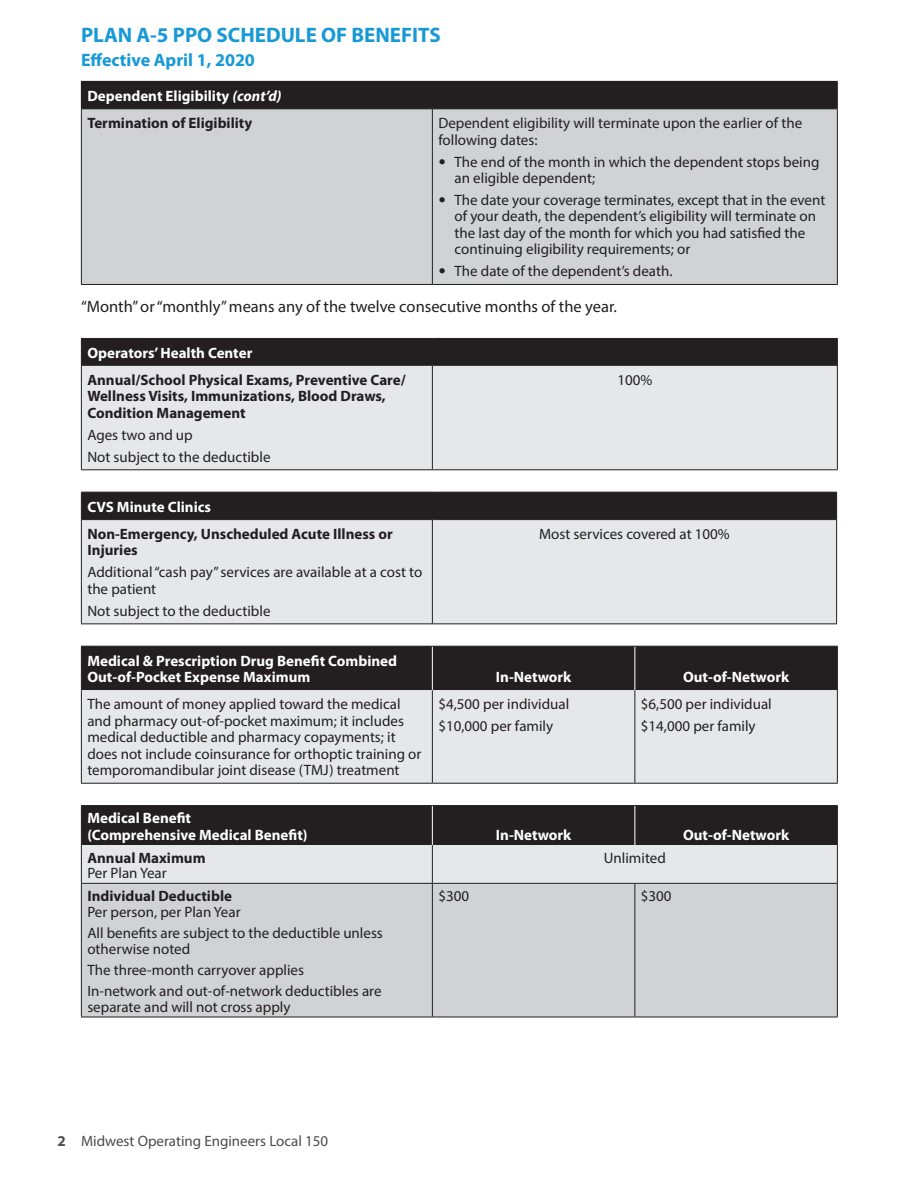
<style>
.page{position:relative;width:918px;height:1188px;background:#fff}
.page>*{position:absolute;margin:0;border:0;box-sizing:border-box;transform-origin:0 0}
.t1{font:700 21px "Myriad Pro";color:#1899d6}
.t2{font:700 18px "Myriad Pro";color:#1899d6}
.t3{font:16.5px "Myriad Pro";color:#231f20}
.t4{font:15px/16.5px "Myriad Pro";color:#231f20}
.t5{font:700 15px/16.5px "Myriad Pro";color:#231f20}
.t6{font:700 15px/16.5px "Myriad Pro";color:#fff}
.t7{font:15px "Myriad Pro";color:#4b4c4d}
.s1{color:#fff}
.s2{font-style:italic;color:#fff}
.s3{font-family:"Sabon LT Std"}
.s4{font-weight:700}
</style>
<div class="page">
<div style="left:81px;top:81px;width:756px;height:28px;background:#231f20"></div>
<div style="left:82px;top:109px;width:755px;height:175px;background:#d1d2d4"></div>
<hr style="left:432px;top:81px;width:406px;height:1px;background:#231f20">
<svg style="left:837px;top:82px;width:1px;height:26px"></svg>
<hr style="left:81px;top:109px;width:1px;height:175px;background:#231f20">
<hr style="left:432px;top:108px;width:406px;height:1px;background:#231f20">
<hr style="left:837px;top:109px;width:1px;height:175px;background:#231f20">
<hr style="left:81px;top:284px;width:351px;height:1px;background:#231f20">
<hr style="left:432px;top:284px;width:406px;height:1px;background:#231f20">
<hr style="left:432px;top:109px;width:1px;height:175px;background:#231f20">
<div style="left:82px;top:366px;width:755px;height:103px;background:#e6e7e9"></div>
<div style="left:81px;top:338px;width:757px;height:28px;background:#231f20"></div>
<hr style="left:81px;top:366px;width:1px;height:103px;background:#231f20">
<hr style="left:837px;top:366px;width:1px;height:103px;background:#231f20">
<hr style="left:81px;top:469px;width:351px;height:1px;background:#231f20">
<hr style="left:432px;top:469px;width:406px;height:1px;background:#231f20">
<hr style="left:432px;top:366px;width:1px;height:103px;background:#231f20">
<div style="left:82px;top:520px;width:754px;height:103px;background:#e6e7e9"></div>
<div style="left:81px;top:492px;width:756px;height:27px;background:#231f20"></div>
<hr style="left:81px;top:519px;width:351px;height:1px;background:#231f20">
<hr style="left:81px;top:520px;width:1px;height:103px;background:#231f20">
<hr style="left:432px;top:519px;width:405px;height:1px;background:#231f20">
<hr style="left:836px;top:520px;width:1px;height:103px;background:#231f20">
<hr style="left:81px;top:623px;width:351px;height:1px;background:#231f20">
<hr style="left:432px;top:623px;width:405px;height:1px;background:#231f20">
<hr style="left:432px;top:520px;width:1px;height:103px;background:#231f20">
<div style="left:82px;top:647px;width:755px;height:43px;background:#231f20"></div>
<div style="left:82px;top:690px;width:755px;height:93px;background:#e6e7e9"></div>
<hr style="left:432px;top:647px;width:1px;height:43px;background:#fff">
<hr style="left:634px;top:647px;width:1px;height:43px;background:#fff">
<hr style="left:432px;top:690px;width:1px;height:93px;background:#231f20">
<hr style="left:634px;top:690px;width:1px;height:93px;background:#231f20">
<hr style="left:81px;top:646px;width:351px;height:1px;background:#231f20">
<hr style="left:81px;top:647px;width:1px;height:43px;background:#231f20">
<hr style="left:432px;top:646px;width:203px;height:1px;background:#231f20">
<hr style="left:635px;top:646px;width:203px;height:1px;background:#231f20">
<hr style="left:837px;top:647px;width:1px;height:43px;background:#231f20">
<hr style="left:81px;top:690px;width:1px;height:93px;background:#231f20">
<hr style="left:837px;top:690px;width:1px;height:93px;background:#231f20">
<hr style="left:81px;top:783px;width:351px;height:1px;background:#231f20">
<hr style="left:432px;top:783px;width:203px;height:1px;background:#231f20">
<hr style="left:635px;top:783px;width:203px;height:1px;background:#231f20">
<svg style="left:82px;top:806px;width:755px;height:77px;background:#828182"></svg>
<div style="left:82px;top:884px;width:755px;height:133px;background:#d1d2d4"></div>
<hr style="left:432px;top:845px;width:1px;height:38px;background:#231f20">
<hr style="left:81px;top:883px;width:351px;height:1px;background:#231f20">
<hr style="left:432px;top:883px;width:203px;height:1px;background:#231f20">
<hr style="left:432px;top:884px;width:1px;height:133px;background:#231f20">
<hr style="left:635px;top:883px;width:203px;height:1px;background:#231f20">
<hr style="left:634px;top:884px;width:1px;height:133px;background:#231f20">
<hr style="left:81px;top:1017px;width:351px;height:1px;background:#231f20">
<hr style="left:432px;top:1017px;width:203px;height:1px;background:#231f20">
<hr style="left:635px;top:1017px;width:203px;height:1px;background:#231f20">
<hr style="left:432px;top:806px;width:1px;height:39px;background:#fff">
<hr style="left:634px;top:806px;width:1px;height:39px;background:#fff">
<hr style="left:81px;top:845px;width:1px;height:38px;background:#231f20">
<hr style="left:837px;top:845px;width:1px;height:38px;background:#231f20">
<hr style="left:81px;top:884px;width:1px;height:133px;background:#231f20">
<hr style="left:837px;top:884px;width:1px;height:133px;background:#231f20">
<hr style="left:81px;top:805px;width:351px;height:1px;background:#231f20">
<hr style="left:81px;top:806px;width:1px;height:39px;background:#231f20">
<hr style="left:432px;top:805px;width:203px;height:1px;background:#231f20">
<hr style="left:635px;top:805px;width:203px;height:1px;background:#231f20">
<hr style="left:837px;top:806px;width:1px;height:39px;background:#231f20">
<h1 class="t1" style="left:81px;top:21px;width:361px">PLAN A-5 PPO SCHEDULE OF BENEFITS</h1>
<p class="t2" style="left:81px;top:48px;width:175px">Effective April 1, 2020</p>
<p class="t5" style="left:87px;top:81px;width:196px;line-height:27.5px"><span class="s1">Dependent Eligibility</span> <span class="s2">(cont’d)<br></span>Termination of Eligibility</p>
<p class="t4" style="left:438px;top:115px;width:365px">Dependent eligibility will terminate upon the earlier of the following dates:</p>
<p class="t4" style="left:455px;top:153px;width:366px;text-indent:-16px"><span class="s3">•</span> The end of the month in which the dependent stops being an eligible dependent;</p>
<p class="t4" style="left:455px;top:191px;width:372px;text-indent:-16px"><span class="s3">•</span> The date your coverage terminates, except that in the event of your death, the dependent’s eligibility will terminate on the last day of the month for which you had satisfied the continuing eligibility requirements; or</p>
<p class="t4" style="left:438px;top:263px;width:236px"><span class="s3">•</span> The date of the dependent’s death.</p>
<p class="t3" style="left:81px;top:296px;width:538px">“Month” or “monthly” means any of the twelve consecutive months of the year.</p>
<p class="t6" style="left:87px;top:344px;width:166px">Operators’ Health Center</p>
<p class="t5" style="left:87px;top:371px;width:320px">Annual/School Physical Exams, Preventive Care/<br>Wellness Visits, Immunizations, Blood Draws,<br>Condition Management</p>
<p class="t4" style="left:87px;top:424px;width:185px;line-height:21.9px">Ages two and up<br>Not subject to the deductible</p>
<p class="t4" style="left:617px;top:371px;width:36px">100%</p>
<p class="t6" style="left:87px;top:498px;width:125px">CVS Minute Clinics</p>
<p class="t5" style="left:87px;top:525px;width:307px">Non-Emergency, Unscheduled Acute Illness or<br>Injuries</p>
<p class="t4" style="left:87px;top:564px;width:336px">Additional “cash pay” services are available at a cost to the patient</p>
<p class="t4" style="left:87px;top:602px;width:185px">Not subject to the deductible</p>
<p class="t6" style="left:87px;top:652px;width:311px">Medical &amp; Prescription Drug Benefit Combined<br>Out-of-Pocket Expense Maximum</p>
<p class="t4" style="left:539px;top:525px;width:192px">Most services covered at 100%</p>
<p class="t6" style="left:496px;top:668px;width:77px">In-Network</p>
<p class="t6" style="left:683px;top:668px;width:108px">Out-of-Network</p>
<p class="t4" style="left:87px;top:696px;width:336px">The amount of money applied toward the medical and pharmacy out-of-pocket maximum; it includes medical deductible and pharmacy copayments; it does not include coinsurance for orthoptic training or temporomandibular joint disease (TMJ) treatment</p>
<p class="t4" style="left:438px;top:693px;width:132px;line-height:21.9px">$4,500 per individual $10,000 per family</p>
<p class="t4" style="left:641px;top:693px;width:132px;line-height:21.9px">$6,500 per individual $14,000 per family</p>
<p class="t6" style="left:87px;top:810px;width:222px">Medical Benefit<br>(Comprehensive Medical Benefit)</p>
<p class="t6" style="left:496px;top:826px;width:77px">In-Network</p>
<p class="t6" style="left:683px;top:826px;width:108px">Out-of-Network</p>
<p class="t5" style="left:87px;top:849px;width:120px">Annual Maximum</p>
<p class="t4" style="left:87px;top:865px;width:81px">Per Plan Year</p>
<p class="t5" style="left:87px;top:887px;width:146px">Individual Deductible</p>
<p class="t4" style="left:87px;top:901px;width:297px;line-height:21.1px">Per person, per Plan Year<br>All benefits are subject to the deductible unless</p>
<p class="t4" style="left:87px;top:938px;width:296px;line-height:21.1px">otherwise noted<br>The three-month carryover applies<br>In-network and out-of-network deductibles are</p>
<p class="t4" style="left:87px;top:998px;width:205px">separate and will not cross apply</p>
<p class="t7" style="left:57px;top:1132px;width:272px"><span class="s4">2</span> Midwest Operating Engineers Local 150</p>
<p class="t4" style="left:604px;top:849px;width:63px">Unlimited</p>
<p class="t4" style="left:438px;top:888px;width:32px">$300</p>
<p class="t4" style="left:641px;top:888px;width:32px">$300</p>
</div>
